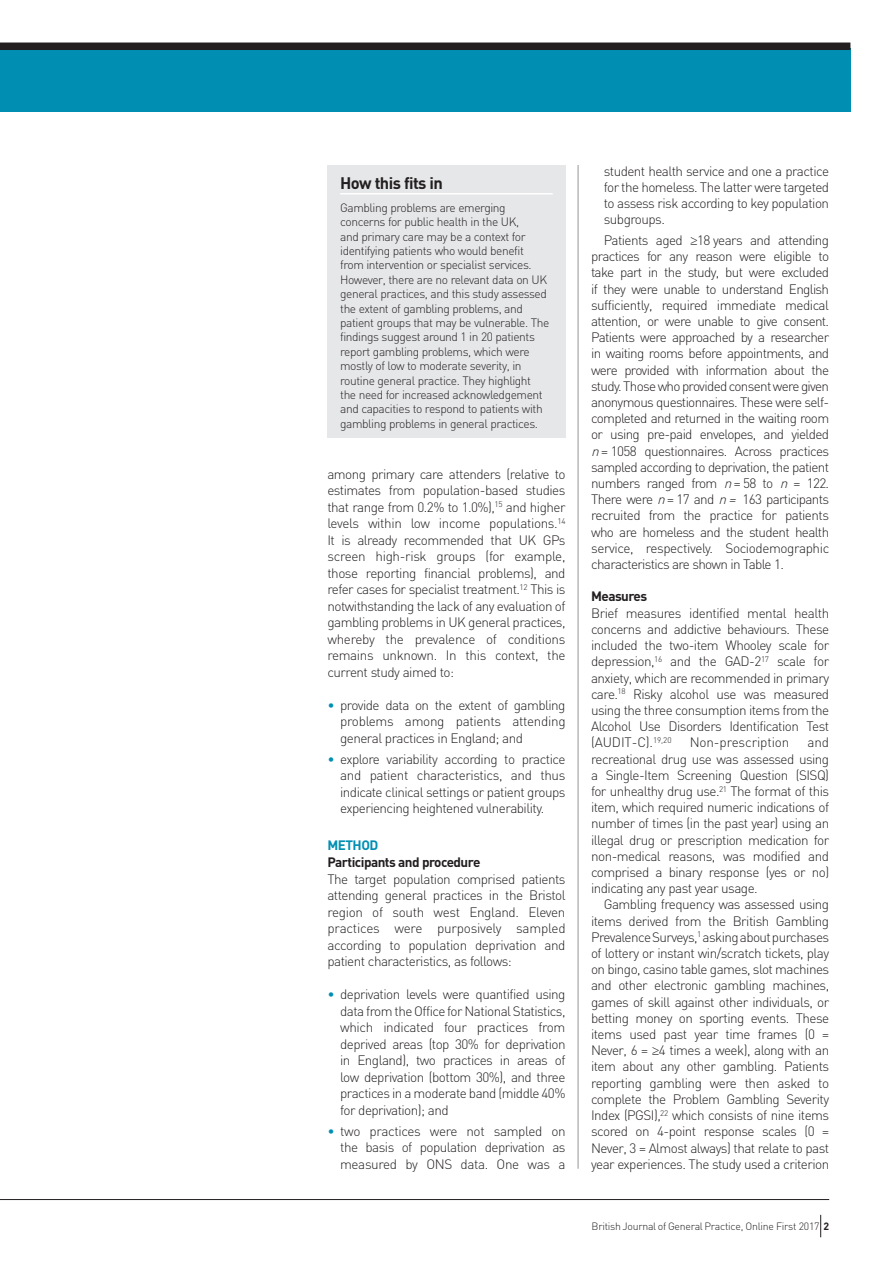
<style>
.page{position:relative;width:893px;height:1263px;background:#fff}
.page>*{position:absolute;margin:0;border:0;box-sizing:border-box;transform-origin:0 0}
.t1{font:700 16.5px "DIN";letter-spacing:-.035em;color:#231f20}
.t2{font:300 13.5px/16.2px "DIN";letter-spacing:-.04em;color:#231f20;text-align:justify}
.t3{font:700 13.5px "DIN";letter-spacing:-.04em;color:#231f20}
.t4{font:300 13.5px "DIN";letter-spacing:-.01em;color:#231f20}
.t5{font:700 13.5px "DIN";letter-spacing:-.04em;color:#008fb3}
.t6{font:300 12px/14.4px "DIN";letter-spacing:-.035em;color:#231f20}
.t7{font:300 10.5px "DIN";letter-spacing:-.025em;color:#231f20}
.s1{color:#008fb3}
.s2{font-family:"Helvetica"}
.s3{font-style:italic}
.s4{font-weight:700}
</style>
<div class="page">
<div style="left:0;top:48px;width:850px;height:63px;background:#008fb3"></div>
<div style="left:0;top:43px;width:850px;height:7px;background:#231f20"></div>
<hr style="left:578px;top:165px;width:1px;height:1004px;background:#939598">
<div style="left:327px;top:165px;width:239px;height:273px;background:#e6e7e9"></div>
<hr style="left:340px;top:193px;width:213px;height:2px;background:#fff">
<svg style="left:820px;top:1215px;width:1px;height:22px"></svg>
<hr style="left:0;top:1199px;width:829px;height:1px;background:#231f20">
<p class="t1" style="left:340px;top:172px;width:104px">How this fits in</p>
<p class="t6" style="left:340px;top:200px;width:211px">Gambling problems are emerging concerns for public health in the UK,<br>and primary care may be a context for identifying patients who would benefit from intervention or specialist services.<br>However, there are no relevant data on UK general practices, and this study assessed the extent of gambling problems, and patient groups that may be vulnerable. The findings suggest around 1 in 20 patients report gambling problems, which were mostly of low to moderate severity, in routine general practice. They highlight the need for increased acknowledgement and capacities to respond to patients with gambling problems in general practices.</p>
<p class="t2" style="left:327px;top:466px;width:240px">among primary care attenders (relative to estimates from population-based studies that range from 0.2% to 1.0%),<sup>15</sup> and higher levels within low income populations.<sup>14<br></sup>It is already recommended that UK GPs screen high-risk groups (for example, those reporting financial problems), and refer cases for specialist treatment.<sup>12</sup> This is notwithstanding the lack of any evaluation of gambling problems in UK general practices, whereby the prevalence of conditions remains unknown. In this context, the current study aimed to:</p>
<p class="t2" style="left:340px;top:697px;width:227px;text-indent:-13px"><span class="s1">•</span> provide data on the extent of gambling problems among patients attending general practices in England; and</p>
<p class="t2" style="left:340px;top:750px;width:227px;text-indent:-13px"><span class="s1">•</span> explore variability according to practice and patient characteristics, and thus indicate clinical settings or patient groups experiencing heightened vulnerability.</p>
<p class="t5" style="left:327px;top:836px;width:52px">METHOD</p>
<p class="t3" style="left:327px;top:854px;width:154px">Participants and procedure</p>
<p class="t2" style="left:327px;top:871px;width:240px">The target population comprised patients attending general practices in the Bristol region of south west England. Eleven practices were purposively sampled according to population deprivation and patient characteristics, as follows:</p>
<p class="t2" style="left:340px;top:986px;width:227px;text-indent:-13px"><span class="s1">•</span> deprivation levels were quantified using data from the Office for National Statistics, which indicated four practices from deprived areas (top 30% for deprivation in England), two practices in areas of low deprivation (bottom 30%), and three practices in a moderate band (middle 40% for deprivation); and</p>
<p class="t2" style="left:340px;top:1122px;width:227px;text-indent:-13px"><span class="s1">•</span> two practices were not sampled on the basis of population deprivation as measured by ONS data. One was a</p>
<p class="t2" style="left:604px;top:163px;width:227px">student health service and one a practice for the homeless. The latter were targeted to assess risk according to key population subgroups.</p>
<p class="t2" style="left:591px;top:232px;width:240px;text-indent:13px">Patients aged <span class="s2">≥</span>18 years and attending practices for any reason were eligible to take part in the study, but were excluded if they were unable to understand English sufficiently, required immediate medical attention, or were unable to give consent.<br>Patients were approached by a researcher in waiting rooms before appointments, and were provided with information about the study. Those who provided consent were given anonymous questionnaires. These were self&shy;completed and returned in the waiting room or using pre-paid envelopes, and yielded <span class="s3">n</span>= 1058 questionnaires. Across practices sampled according to deprivation, the patient numbers ranged from <span class="s3">n</span>= 58 to <span class="s3">n</span> = 122.<br>There were <span class="s3">n</span>= 17 and <span class="s3">n=</span> 163 participants recruited from the practice for patients who are homeless and the student health service, respectively. Sociodemographic characteristics are shown in Table 1.</p>
<p class="t3" style="left:591px;top:588px;width:58px">Measures</p>
<p class="t2" style="left:591px;top:605px;width:240px">Brief measures identified mental health concerns and addictive behaviours. These included the two-item Whooley scale for depression,<sup>16</sup> and the GAD-2<sup>17</sup> scale for anxiety, which are recommended in primary care.<sup>18</sup> Risky alcohol use was measured using the three consumption items from the Alcohol Use Disorders Identification Test (AUDIT-C).<sup>19,20</sup></p>
<p class="t2" style="left:591px;top:734px;width:240px;text-indent:216px">and recreational drug use was assessed using a Single-Item Screening Question (SISQ) for unhealthy drug use.<sup>21</sup> The format of this item, which required numeric indications of number of times (in the past year) using an illegal drug or prescription medication for non-medical reasons, was modified and comprised a binary response (yes or no) indicating any past year usage.</p>
<p class="t2" style="left:591px;top:896px;width:240px;text-indent:13px">Gambling frequency was assessed using items derived from the British Gambling Prevalence Surveys,<sup>1</sup> asking about purchases of lottery or instant win/scratch tickets, play on bingo, casino table games, slot machines and other electronic gambling machines, games of skill against other individuals, or betting money on sporting events. These items used past year time frames (0 = Never, 6 = <span class="s2">≥</span>4 times a week), along with an item about any other gambling. Patients reporting gambling were then asked to complete the Problem Gambling Severity Index (PGSI),<sup>22</sup> which consists of nine items scored on 4-point response scales (0 = Never, 3 = Almost always) that relate to past year experiences. The study used a criterion</p>
<p class="t4" style="left:690px;top:734px;width:101px">Non-prescription</p>
<p class="t7" style="left:592px;top:1219px;width:239px">British Journal of General Practice, Online First 2017 <span class="s4">2</span></p>
</div>
